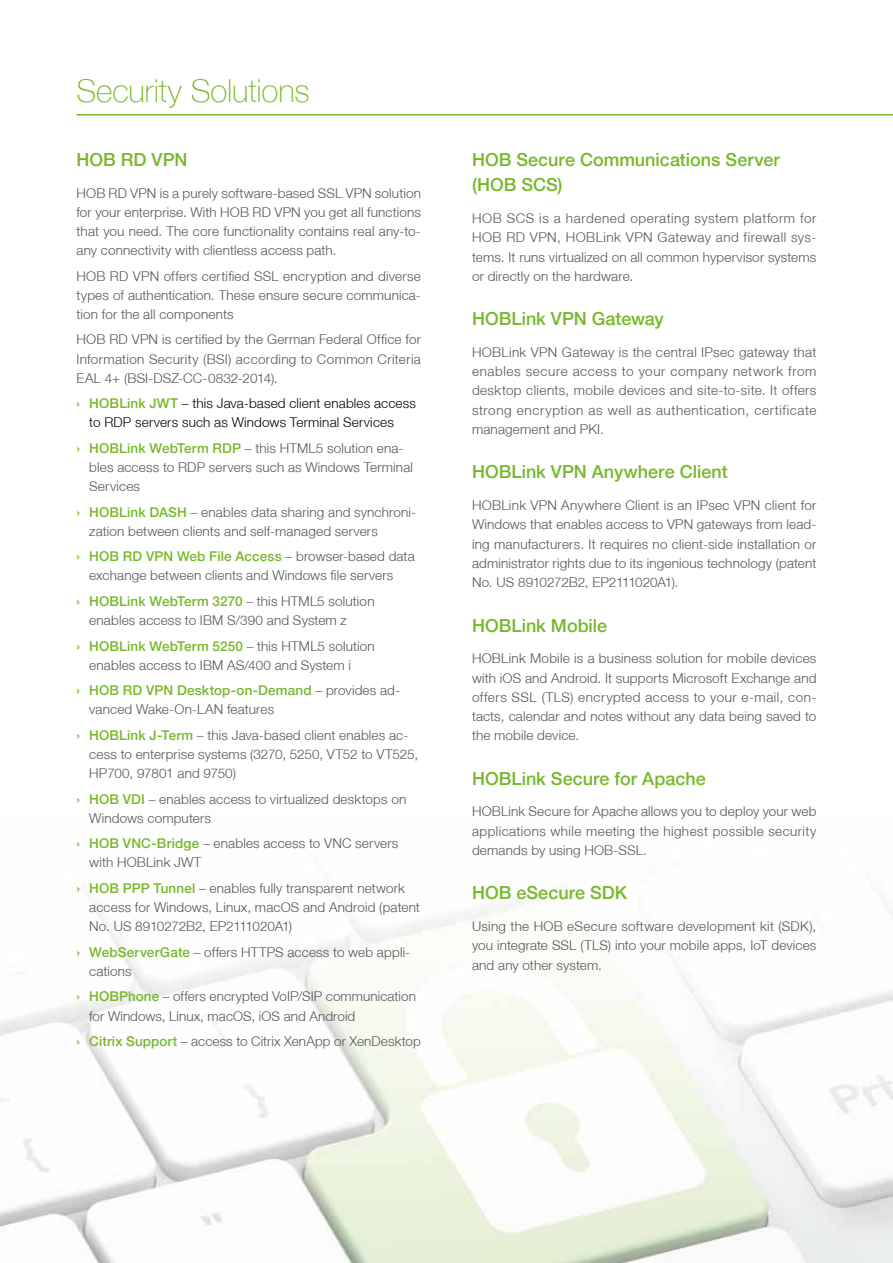
<style>
.page{position:relative;width:893px;height:1263px;background:#fff}
.page>*{position:absolute;margin:0;border:0;box-sizing:border-box;transform-origin:0 0}
.t1{font:100 31.5px "Helvetica Neue LT";letter-spacing:-.005em;color:#76b82a}
.t2{font:500 18px/25.5px "Helvetica Neue LT";color:#76b82a}
.t3{font:300 13.5px/19.2px "Helvetica Neue LT";letter-spacing:.01em;color:#525556}
.t4{font:300 13.5px/19.2px "Helvetica Neue LT";letter-spacing:.015em;color:#000}
.s1{font-weight:500;color:#76b82a}
</style>
<div class="page">
<img style="left:0;top:897px;width:893px;height:366px">
<hr style="left:77px;top:114px;width:816px;height:2px;background:#76b82a">
<h1 class="t1" style="left:77px;top:73px;width:235px">Security Solutions</h1>
<h2 class="t2" style="left:77px;top:146px;width:112px">HOB RD VPN</h2>
<p class="t3" style="left:77px;top:183px;width:346px;text-align:justify">HOB RD VPN is a purely software-based SSL VPN solution for your enterprise. With HOB RD VPN you get all functions that you need. The core functionality contains real any-to&shy;any connectivity with clientless access path.</p>
<p class="t3" style="left:77px;top:266px;width:346px;text-align:justify">HOB RD VPN offers certified SSL encryption and diverse types of authentication. These ensure secure communica&shy;tion for the all components</p>
<p class="t3" style="left:77px;top:330px;width:346px;text-align:justify">HOB RD VPN is certified by the German Federal Office for Information Security (BSI) according to Common Criteria EAL 4+ (BSI-DSZ-CC-0832-2014).</p>
<p class="t4" style="left:89px;top:393px;width:328px;text-indent:-13px"><span class="s1">› HOBLink JWT</span> – this Java-based client enables access to RDP servers such as Windows Terminal Services</p>
<p class="t3" style="left:89px;top:438px;width:325px;text-indent:-13px"><span class="s1">› HOBLink WebTerm RDP</span> – this HTML5 solution ena&shy;bles access to RDP servers such as Windows Terminal<br>Services</p>
<p class="t3" style="left:89px;top:502px;width:328px;text-indent:-13px"><span class="s1">› HOBLink DASH</span> – enables data sharing and synchroni&shy;zation between clients and self-managed servers</p>
<p class="t3" style="left:89px;top:547px;width:327px;text-indent:-13px"><span class="s1">› HOB RD VPN Web File Access</span> – browser-based data exchange between clients and Windows file servers</p>
<p class="t3" style="left:89px;top:591px;width:287px;text-indent:-13px"><span class="s1">› HOBLink WebTerm 3270</span> – this HTML5 solution enables access to IBM S/390 and System z</p>
<p class="t3" style="left:89px;top:636px;width:287px;text-indent:-13px"><span class="s1">› HOBLink WebTerm 5250</span> – this HTML5 solution enables access to IBM AS/400 and System i</p>
<p class="t3" style="left:89px;top:680px;width:312px;text-indent:-13px"><span class="s1">› HOB RD VPN Desktop-on-Demand</span> – provides ad&shy;vanced Wake-On-LAN features</p>
<p class="t3" style="left:89px;top:725px;width:330px;text-indent:-13px"><span class="s1">› HOBLink J-Term</span> – this Java-based client enables ac&shy;cess to enterprise systems (3270, 5250, VT52 to VT525,<br>HP700, 97801 and 9750)</p>
<p class="t3" style="left:89px;top:789px;width:318px;text-indent:-13px"><span class="s1">› HOB VDI</span> – enables access to virtualized desktops on<br>Windows computers</p>
<p class="t3" style="left:89px;top:834px;width:311px;text-indent:-13px"><span class="s1">› HOB VNC-Bridge</span> – enables access to VNC servers with HOBLink JWT</p>
<p class="t3" style="left:89px;top:878px;width:332px;text-indent:-13px"><span class="s1">› HOB PPP Tunnel</span> – enables fully transparent network access for Windows, Linux, macOS and Android (patent<br>No. US 8910272B2, EP2111020A1)</p>
<p class="t3" style="left:89px;top:942px;width:322px;text-indent:-13px"><span class="s1">› WebServerGate</span> – offers HTTPS access to web appli&shy;cations</p>
<p class="t3" style="left:89px;top:987px;width:328px;text-indent:-13px"><span class="s1">› HOBPhone</span> – offers encrypted VoIP/SIP communication for Windows, Linux, macOS, iOS and Android</p>
<p class="t3" style="left:77px;top:1031px;width:346px"><span class="s1">› Citrix Support</span> – access to Citrix XenApp or XenDesktop</p>
<h2 class="t2" style="left:472px;top:146px;width:309px">HOB Secure Communications Server (HOB SCS)</h2>
<p class="t3" style="left:472px;top:209px;width:346px;text-align:justify">HOB SCS is a hardened operating system platform for HOB RD VPN, HOBLink VPN Gateway and firewall sys&shy;tems. It runs virtualized on all common hypervisor systems or directly on the hardware.</p>
<h2 class="t2" style="left:472px;top:306px;width:193px">HOBLink VPN Gateway</h2>
<p class="t3" style="left:472px;top:342px;width:346px;text-align:justify">HOBLink VPN Gateway is the central IPsec gateway that enables secure access to your company network from desktop clients, mobile devices and site-to-site. It offers strong encryption as well as authentication, certificate management and PKI.</p>
<h2 class="t2" style="left:472px;top:459px;width:257px">HOBLink VPN Anywhere Client</h2>
<p class="t3" style="left:472px;top:496px;width:346px;text-align:justify">HOBLink VPN Anywhere Client is an IPsec VPN client for Windows that enables access to VPN gateways from lead&shy;ing manufacturers. It requires no client-side installation or administrator rights due to its ingenious technology (patent No. US 8910272B2, EP2111020A1).</p>
<h2 class="t2" style="left:472px;top:612px;width:137px">HOBLink Mobile</h2>
<p class="t3" style="left:472px;top:649px;width:346px;text-align:justify">HOBLink Mobile is a business solution for mobile devices with iOS and Android. It supports Microsoft Exchange and offers SSL (TLS) encrypted access to your e-mail, con&shy;tacts, calendar and notes without any data being saved to the mobile device.</p>
<h2 class="t2" style="left:472px;top:765px;width:235px">HOBLink Secure for Apache</h2>
<p class="t3" style="left:472px;top:802px;width:346px;text-align:justify">HOBLink Secure for Apache allows you to deploy your web applications while meeting the highest possible security demands by using HOB-SSL.</p>
<h2 class="t2" style="left:472px;top:880px;width:157px">HOB eSecure SDK</h2>
<p class="t3" style="left:472px;top:916px;width:346px;text-align:justify">Using the HOB eSecure software development kit (SDK), you integrate SSL (TLS) into your mobile apps, IoT devices and any other system.</p>
</div>
